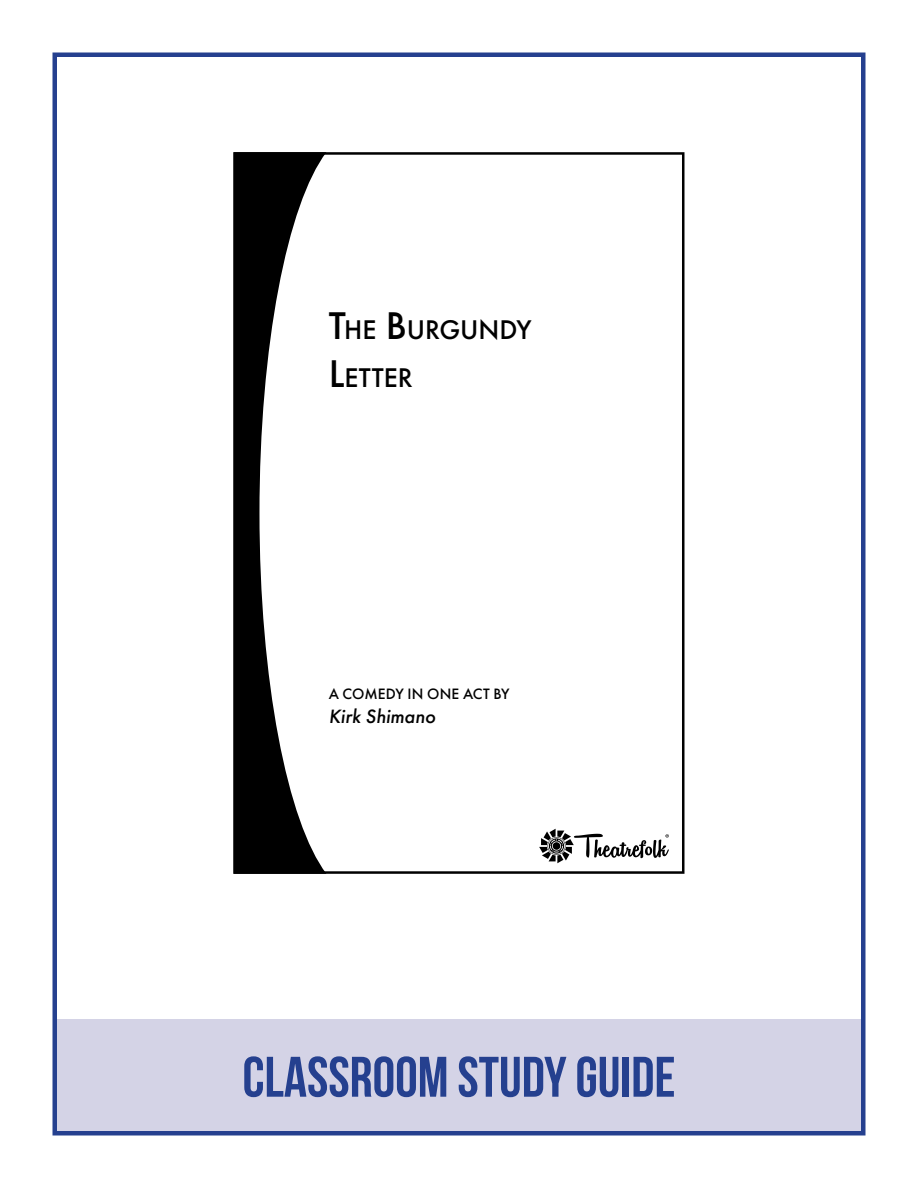
<style>
.page{position:relative;width:918px;height:1188px;background:#fff}
.page>*{position:absolute;margin:0;border:0;box-sizing:border-box;transform-origin:0 0}
.t1{font:57px "Bebas Neue";color:#25408f}
.t2{font:500 28.05px/48.2px "Futura PT";color:#000}
.t3{font:italic 500 20.1px "Futura PT";color:#000}
.t4{font:500 15.6px "Futura PT";color:#000}
.s1{font-size:40.05px}
</style>
<div class="page">
<div style="left:54px;top:1020px;width:810px;height:114px;background:#d4d3e6"></div>
<div style="left:52px;top:52px;width:814px;height:1084px;border:4px solid #25408f"></div>
<svg style="left:233px;top:152px;width:93px;height:722px"></svg>
<svg style="left:539px;top:829px;width:130px;height:34px"></svg>
<p class="t2" style="left:329px;top:305px;width:204px"><span class="s1">T</span>HE <span class="s1">B</span>URGUNDY<br><span class="s1">L</span>ETTER</p>
<p class="t4" style="left:329px;top:685px;width:182px">A COMEDY IN ONE ACT BY</p>
<p class="t3" style="left:329px;top:704px;width:108px">Kirk Shimano</p>
<p class="t1" style="left:243px;top:1046px;width:434px">CLASSROOM STUDY GUIDE</p>
</div>
